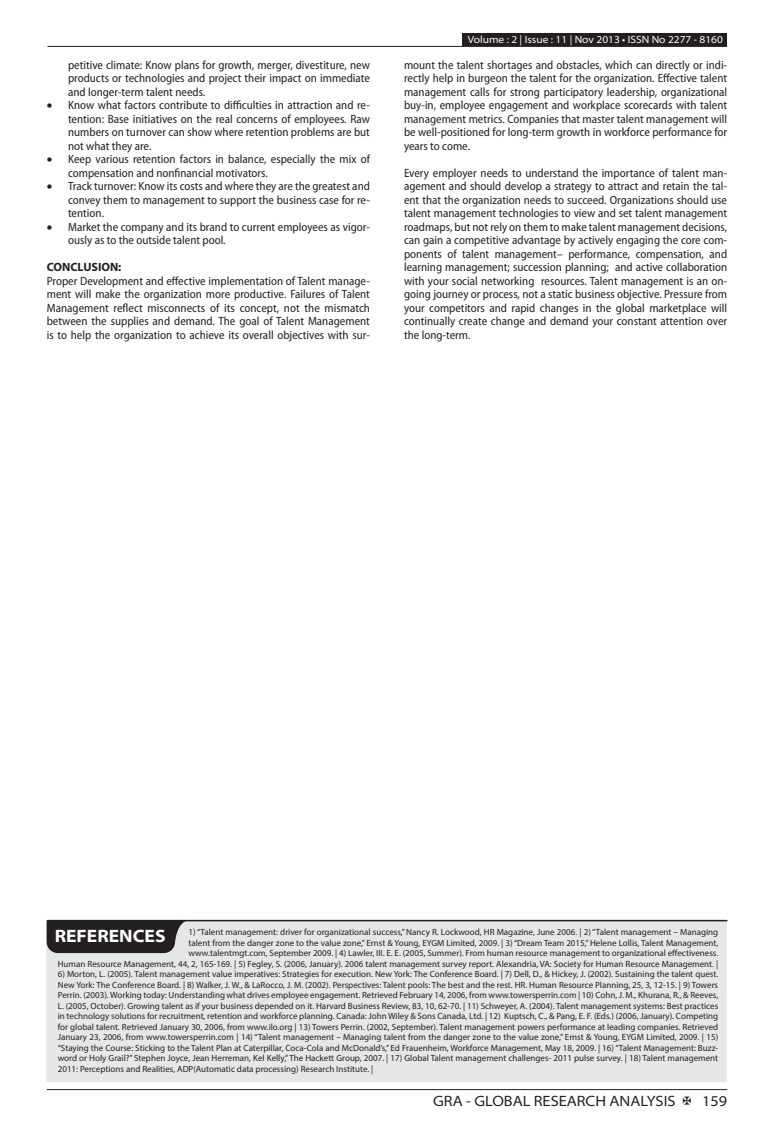
<style>
.page{position:relative;width:774px;height:1136px;background:#fff}
.page>*{position:absolute;margin:0;border:0;box-sizing:border-box;transform-origin:0 0}
.GRA_Bold{font:700 semi-expanded 18px "Myriad Pro";color:#fff}
.t1{font:semi-expanded 15px "Myriad Pro";color:#231f20}
.GRA_Body_Text{font:semi-condensed 12px/13.5px "Myriad Pro";color:#231f20;text-align:justify}
.GRA_Bullet{font:semi-condensed 12px/13.5px "Myriad Pro";color:#231f20;text-align:justify}
.GRA_Bold-2{font:700 12px "Myriad Pro";color:#231f20}
.t2{font:semi-expanded 10.5px "Myriad Pro";color:#fff}
.t3{font:9px/10.5px "Myriad Pro";color:#231f20;text-align:right}
</style>
<div class="page">
<hr style="left:47px;top:1089px;width:680px;height:1px;background:#231f20">
<div style="left:462px;top:33px;width:265px;height:13px;background:#231f20"></div>
<hr style="left:47px;top:46px;width:680px;height:1px;background:#231f20">
<div style="left:46px;top:920px;width:681px;height:161px;background:#e6e7e9"></div>
<hr style="left:48px;top:919px;width:679px;height:2px;background:#231f20">
<svg style="left:47px;top:920px;width:141px;height:32px;background:#322f30"></svg>
<p class="GRA_Bullet" style="left:68px;top:58px;width:303px">petitive climate: Know plans for growth, merger, divestiture, new products or technologies and project their impact on immediate and longer-term talent needs.</p>
<p class="GRA_Bullet" style="left:68px;top:99px;width:303px;text-indent:-21px">• Know what factors contribute to difficulties in attraction and re&shy;tention: Base initiatives on the real concerns of employees. Raw numbers on turnover can show where retention problems are but not what they are.</p>
<p class="GRA_Bullet" style="left:68px;top:153px;width:303px;text-indent:-21px">• Keep various retention factors in balance, especially the mix of compensation and nonfinancial motivators.</p>
<p class="GRA_Bullet" style="left:68px;top:180px;width:303px;text-indent:-21px">• Track turnover: Know its costs and where they are the greatest and convey them to management to support the business case for re&shy;tention.</p>
<p class="GRA_Bullet" style="left:68px;top:220px;width:303px;text-indent:-21px">• Market the company and its brand to current employees as vigor&shy;ously as to the outside talent pool.</p>
<p class="GRA_Bold-2" style="left:47px;top:259px;width:76px">CONCLUSION:</p>
<p class="GRA_Body_Text" style="left:47px;top:274px;width:325px">Proper Development and effective implementation of Talent manage&shy;ment will make the organization more productive. Failures of Talent Management reflect misconnects of its concept, not the mismatch between the supplies and demand. The goal of Talent Management is to help the organization to achieve its overall objectives with sur-</p>
<p class="t2" style="left:468px;top:34px;width:257px">Volume : 2 | Issue : 11 | Nov 2013 • ISSN No 2277 - 8160</p>
<p class="GRA_Body_Text" style="left:404px;top:58px;width:325px">mount the talent shortages and obstacles, which can directly or indi&shy;rectly help in burgeon the talent for the organization. Effective talent management calls for strong participatory leadership, organizational buy-in, employee engagement and workplace scorecards with talent management metrics. Companies that master talent management will be well-positioned for long-term growth in workforce performance for years to come.</p>
<p class="GRA_Body_Text" style="left:404px;top:166px;width:325px">Every employer needs to understand the importance of talent man&shy;agement and should develop a strategy to attract and retain the tal&shy;ent that the organization needs to succeed. Organizations should use talent management technologies to view and set talent management roadmaps, but not rely on them to make talent management decisions, can gain a competitive advantage by actively engaging the core com&shy;ponents of talent management– performance, compensation, and learning management; succession planning; and active collaboration with your social networking resources. Talent management is an on&shy;going journey or process, not a static business objective. Pressure from your competitors and rapid changes in the global marketplace will continually create change and demand your constant attention over the long-term.</p>
<p class="t3" style="left:58px;top:926px;width:662px">1) “Talent management: driver for organizational success,” Nancy R. Lockwood, HR Magazine, June 2006. | 2) “Talent management – Managing<br>talent from the danger zone to the value zone,” Ernst &amp; Young, EYGM Limited, 2009. | 3) “Dream Team 2015,” Helene Lollis, Talent Management,<br>www.talentmgt.com, September 2009. | 4) Lawler, III. E. E. (2005, Summer). From human resource management to organizational effectiveness.<br>Human Resource Management, 44, 2, 165-169. | 5) Fegley, S. (2006, January). 2006 talent management survey report. Alexandria, VA: Society for Human Resource Management. |</p>
<p class="t3" style="left:58px;top:968px;width:662px;text-align:justify">6) Morton, L. (2005). Talent management value imperatives: Strategies for execution. New York: The Conference Board. | 7) Dell, D., &amp; Hickey, J. (2002). Sustaining the talent quest.<br>New York: The Conference Board. | 8) Walker, J. W., &amp; LaRocco, J. M. (2002). Perspectives: Talent pools: The best and the rest. HR. Human Resource Planning, 25, 3, 12-15. | 9) Towers Perrin. (2003). Working today: Understanding what drives employee engagement. Retrieved February 14, 2006, from www.towersperrin.com | 10) Cohn, J. M., Khurana, R., &amp; Reeves, L. (2005, October). Growing talent as if your business depended on it. Harvard Business Review, 83, 10, 62-70. | 11) Schweyer, A. (2004). Talent management systems: Best practices in technology solutions for recruitment, retention and workforce planning. Canada: John Wiley &amp; Sons Canada, Ltd. | 12) Kuptsch, C., &amp; Pang, E. F. (Eds.) (2006, January). Competing for global talent. Retrieved January 30, 2006, from www.ilo.org | 13) Towers Perrin. (2002, September). Talent management powers performance at leading companies. Retrieved January 23, 2006, from www.towersperrin.com | 14) “Talent management – Managing talent from the danger zone to the value zone,” Ernst &amp; Young, EYGM Limited, 2009. | 15) “Staying the Course: Sticking to the Talent Plan at Caterpillar, Coca-Cola and McDonald’s,” Ed Frauenheim, Workforce Management, May 18, 2009. | 16) “Talent Management: Buzz&shy;word or Holy Grail?” Stephen Joyce, Jean Herreman, Kel Kelly,” The Hackett Group, 2007. | 17) Global Talent management challenges- 2011 pulse survey. | 18) Talent management 2011: Perceptions and Realities, ADP(Automatic data processing) Research Institute. |</p>
<p class="GRA_Bold" style="left:55px;top:925px;width:112px">REFERENCES</p>
<h2 class="t1" style="left:433px;top:1092px;width:244px">GRA - GLOBAL RESEARCH ANALYSIS</h2>
<h2 class="t1" style="left:702px;top:1092px;width:27px">159</h2>
</div>
